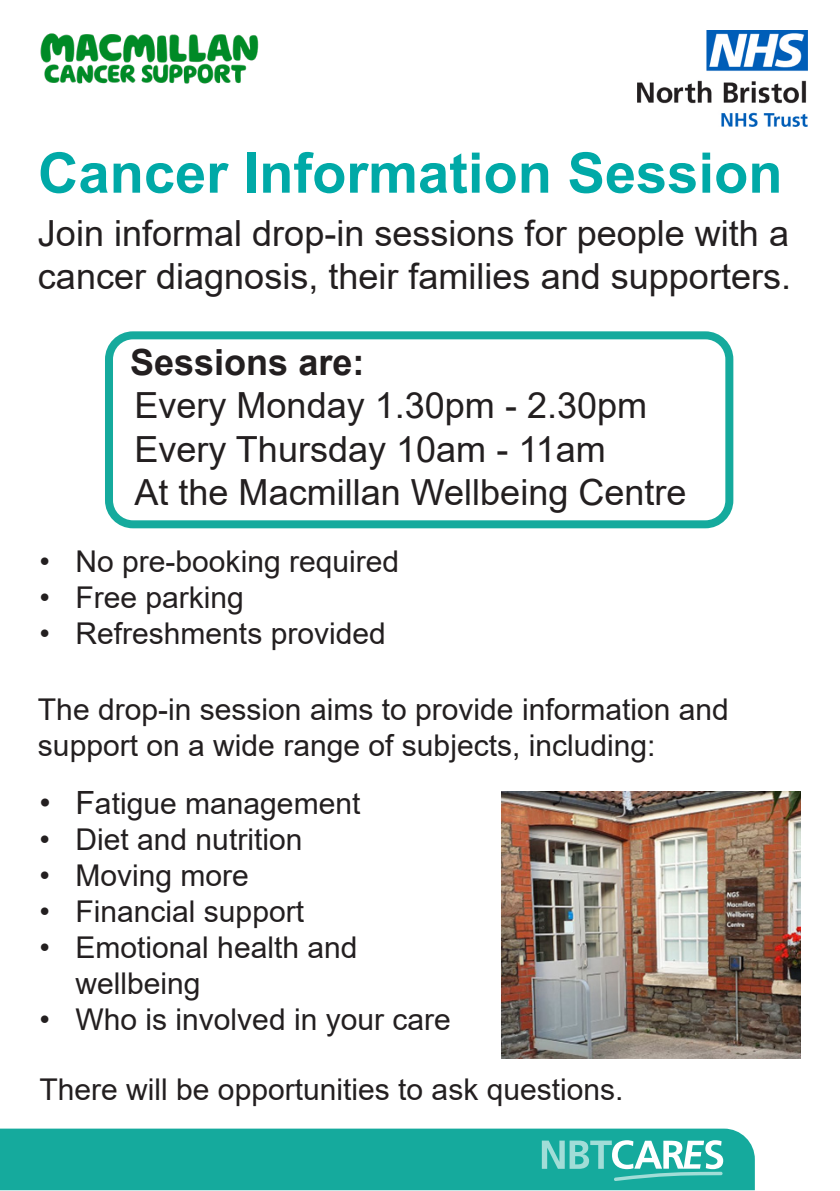
<style>
.page{position:relative;width:840px;height:1191px;background:#fff}
.page>*{position:absolute;margin:0;border:0;box-sizing:border-box;transform-origin:0 0}
.t1{font:700 56px "Arial";color:#00a9a7}
.t2{font:36px/43.2px "Arial";color:#231f20}
.t3{font:700 36px "Arial";color:#231f20}
.t4{font:30px/36px "Arial";color:#231f20}
.s1{font-size:32px}
</style>
<div class="page">
<img style="left:637px;top:30px;width:170px;height:97px">
<div style="left:0;top:1128px;width:754px;height:62px;background:#15aa9d"></div>
<svg style="left:541px;top:1140px;width:182px;height:41px"></svg>
<div style="left:105px;top:331px;width:628px;height:197px;border:8px solid #15aa9d;border-radius:24px"></div>
<img style="left:501px;top:791px;width:299px;height:267px">
<img style="left:40px;top:33px;width:219px;height:51px">
<p class="t1" style="left:38px;top:133px;width:745px">Cancer Information Session</p>
<p class="t2" style="left:38px;top:211px;width:754px">Join informal drop-in sessions for people with a cancer diagnosis, their families and supporters.</p>
<p class="t3" style="left:130px;top:337px;width:236px">Sessions are:</p>
<p class="t2" style="left:134px;top:384px;width:514px">Every Monday 1.30pm - 2.30pm</p>
<p class="t2" style="left:134px;top:427px;width:472px">Every Thursday 10am - 11am</p>
<p class="t2" style="left:134px;top:470px;width:553px">At the Macmillan Wellbeing Centre</p>
<p class="t4" style="left:39px;top:544px;width:361px">• No pre-booking required</p>
<p class="t4" style="left:39px;top:580px;width:206px">• Free parking</p>
<p class="t4" style="left:39px;top:616px;width:348px">• Refreshments provided</p>
<p class="t4" style="left:38px;top:691px;width:692px">The drop-in session aims to provide information and support on a wide range of subjects, including:</p>
<p class="t4" style="left:39px;top:785px;width:322px"><span class="s1">• F</span>atigue management</p>
<p class="t4" style="left:39px;top:821px;width:264px">• Diet and nutrition</p>
<p class="t4" style="left:39px;top:857px;width:211px">• Moving more</p>
<p class="t4" style="left:39px;top:893px;width:266px">• Financial support</p>
<p class="t4" style="left:75px;top:929px;width:283px;text-indent:-36px">• Emotional health and wellbeing</p>
<p class="t4" style="left:39px;top:1001px;width:413px">• Who is involved in your care</p>
<p class="t4" style="left:39px;top:1071px;width:585px">There will be opportunities to ask questions.</p>
</div>
